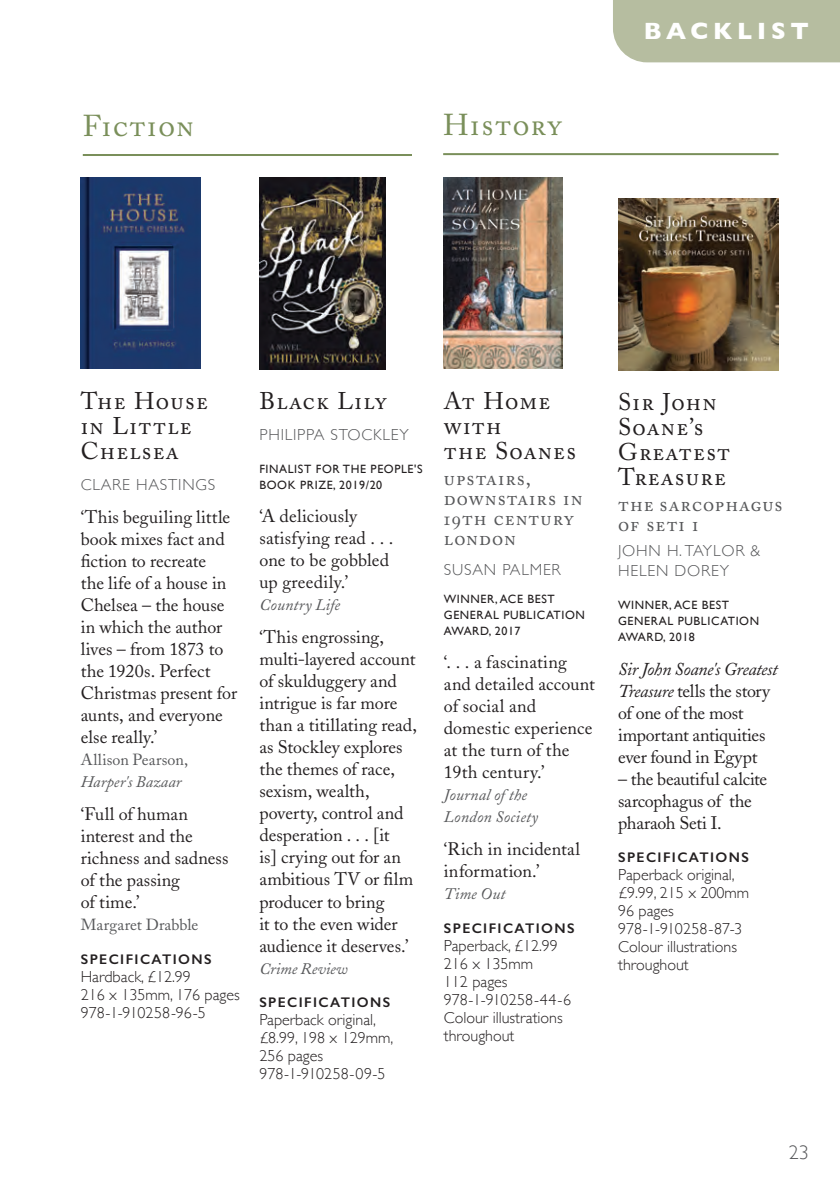
<style>
.page{position:relative;width:840px;height:1191px;background:#fff}
.page>*{position:absolute;margin:0;border:0;box-sizing:border-box;transform-origin:0 0}
.t1{font:30px "Adobe Caslon Regular SC";letter-spacing:.05em;color:#7a8f5a}
.List_Paragraph{font:24px/25px "Adobe Caslon Regular SC";letter-spacing:.05em;color:#231f20}
.t2{font:700 24px "Gill Sans";letter-spacing:.2em;color:#fff}
.t3{font:20px/20px "Adobe Caslon Regular SC";letter-spacing:.05em;color:#57585a}
.t4{font:300 20px "Gill Sans";color:#57585a}
.List_Paragraph-2{font:18px/22px "Adobe Caslon";color:#231f20}
.t5{font:300 16px/18px "Gill Sans";color:#231f20}
.List_Paragraph-3{font:300 16px/20px "Gill Sans";letter-spacing:.05em;color:#57585a}
.List_Paragraph-4{font:italic 16px/22px "Adobe Caslon";letter-spacing:.01em;color:#57585a}
.t6{font:16px/22px "Adobe Caslon";letter-spacing:.005em;color:#57585a}
.t7{font:600 14px "Gill Sans";letter-spacing:.1em;color:#231f20}
.List_Paragraph-5{font:12px/16px "Gill Sans";letter-spacing:.05em;color:#231f20}
.s1{font-style:italic}
</style>
<div class="page">
<div style="left:613px;top:0;width:226px;height:62px;background:#b6bda0"></div>
<img style="left:259px;top:177px;width:126px;height:192px">
<hr style="left:83px;top:154px;width:329px;height:2px;background:#7a8f5a">
<img style="left:81px;top:177px;width:119px;height:192px">
<img style="left:443px;top:177px;width:119px;height:192px">
<hr style="left:443px;top:153px;width:335px;height:2px;background:#7a8f5a">
<img style="left:618px;top:198px;width:160px;height:172px">
<p class="t1" style="left:83px;top:108px;width:113px">Fiction</p>
<p class="t1" style="left:443px;top:107px;width:120px">History</p>
<p class="t2" style="left:643px;top:12px;width:166px">BACKLIST</p>
<p class="List_Paragraph" style="left:81px;top:388px;width:128px">The House in Little<br>Chelsea</p>
<p class="List_Paragraph-3" style="left:81px;top:473px;width:136px">CLARE HASTINGS</p>
<p class="List_Paragraph-2" style="left:81px;top:506px;width:158px">‘This beguiling little book mixes fact and fiction to recreate<br>the life of a house in<br>Chelsea – the house in which the author lives – from 1873 to the 1920s. Perfect<br>Christmas present for aunts, and everyone else really.’</p>
<p class="t6" style="left:81px;top:748px;width:109px">Allison Pearson,<br><span class="s1">Harper's Bazaar</span></p>
<p class="List_Paragraph-2" style="left:81px;top:803px;width:149px">‘Full of human interest and the richness and sadness of the passing<br>of time.’</p>
<p class="t6" style="left:81px;top:914px;width:119px">Margaret Drabble</p>
<p class="t7" style="left:81px;top:950px;width:132px">SPECIFICATIONS</p>
<p class="t5" style="left:81px;top:966px;width:111px">Hardback, £12.99</p>
<p class="t5" style="left:81px;top:984px;width:160px">216 x 135mm, 176 pages</p>
<p class="t5" style="left:81px;top:1002px;width:127px">978-1-910258-96-5</p>
<p class="List_Paragraph" style="left:259px;top:389px;width:129px">Black Lily</p>
<p class="List_Paragraph-3" style="left:259px;top:424px;width:151px">PHILIPPA STOCKLEY</p>
<p class="List_Paragraph-5" style="left:259px;top:460px;width:165px">FINALIST FOR THE PEOPLE'S<br>BOOK PRIZE, 2019/20</p>
<p class="List_Paragraph-2" style="left:259px;top:505px;width:135px">‘A deliciously satisfying read . . . one to be gobbled up greedily.’</p>
<p class="List_Paragraph-4" style="left:259px;top:594px;width:82px">Country Life</p>
<p class="List_Paragraph-2" style="left:259px;top:626px;width:159px">‘This engrossing, multi-layered account of skulduggery and intrigue is far more than a titillating read, as Stockley explores the themes of race, sexism, wealth, poverty, control and desperation . . . [it<br>is] crying out for an ambitious TV or film producer to bring<br>it to the even wider audience it deserves.’</p>
<p class="List_Paragraph-4" style="left:259px;top:958px;width:90px">Crime Review</p>
<p class="t7" style="left:259px;top:993px;width:132px">SPECIFICATIONS</p>
<p class="t5" style="left:259px;top:1010px;width:118px">Paperback original,</p>
<p class="t5" style="left:259px;top:1028px;width:135px">£8.99, 198 x 129mm,<br>256 pages</p>
<p class="t5" style="left:259px;top:1064px;width:128px">978-1-910258-09-5</p>
<p class="List_Paragraph" style="left:443px;top:388px;width:134px">At Home with<br>the Soanes</p>
<p class="t3" style="left:443px;top:468px;width:140px">upstairs, downstairs in<br>19th century london</p>
<p class="List_Paragraph-3" style="left:443px;top:559px;width:118px">SUSAN PALMER</p>
<p class="List_Paragraph-5" style="left:443px;top:590px;width:142px">WINNER, ACE BEST<br>GENERAL PUBLICATION<br>AWARD, 2017</p>
<p class="List_Paragraph-2" style="left:443px;top:651px;width:153px">‘. . . a fascinating and detailed account of social and domestic experience at the turn of the<br>19th century.’</p>
<p class="List_Paragraph-4" style="left:443px;top:784px;width:96px">Journal of the<br>London Society</p>
<p class="List_Paragraph-2" style="left:443px;top:838px;width:138px">‘Rich in incidental information.’</p>
<p class="List_Paragraph-4" style="left:443px;top:883px;width:63px">Time Out</p>
<p class="t7" style="left:443px;top:919px;width:132px">SPECIFICATIONS</p>
<p class="t5" style="left:443px;top:935px;width:115px">Paperback, £12.99</p>
<p class="t5" style="left:443px;top:953px;width:91px">216 x 135mm<br>112 pages</p>
<p class="t5" style="left:443px;top:989px;width:129px">978-1-910258-44-6</p>
<p class="t5" style="left:443px;top:1007px;width:120px">Colour illustrations throughout</p>
<p class="List_Paragraph" style="left:617px;top:389px;width:114px">Sir John<br>Soane’s<br>Greatest<br>Treasure</p>
<p class="t3" style="left:617px;top:494px;width:166px">the sarcophagus of seti i</p>
<p class="List_Paragraph-3" style="left:617px;top:540px;width:144px">JOHN H. TAYLOR &amp;<br>HELEN DOREY</p>
<p class="List_Paragraph-5" style="left:617px;top:597px;width:142px">WINNER, ACE BEST<br>GENERAL PUBLICATION<br>AWARD, 2018</p>
<p class="List_Paragraph-2" style="left:617px;top:658px;width:161px"><span class="s1">Sir John Soane's Greatest<br>Treasure</span> tells the story of one of the most important antiquities ever found in Egypt</p>
<p class="List_Paragraph-2" style="left:617px;top:768px;width:150px">– the beautiful calcite sarcophagus of the pharaoh Seti I.</p>
<p class="t7" style="left:617px;top:849px;width:132px">SPECIFICATIONS</p>
<p class="t5" style="left:617px;top:865px;width:132px">Paperback original, £9.99, 215 x 200mm</p>
<p class="t5" style="left:617px;top:901px;width:57px">96 pages</p>
<p class="t5" style="left:617px;top:919px;width:125px">978-1-910258-87-3</p>
<p class="t5" style="left:617px;top:937px;width:120px">Colour illustrations throughout</p>
<p class="t4" style="left:788px;top:1137px;width:21px">23</p>
</div>
